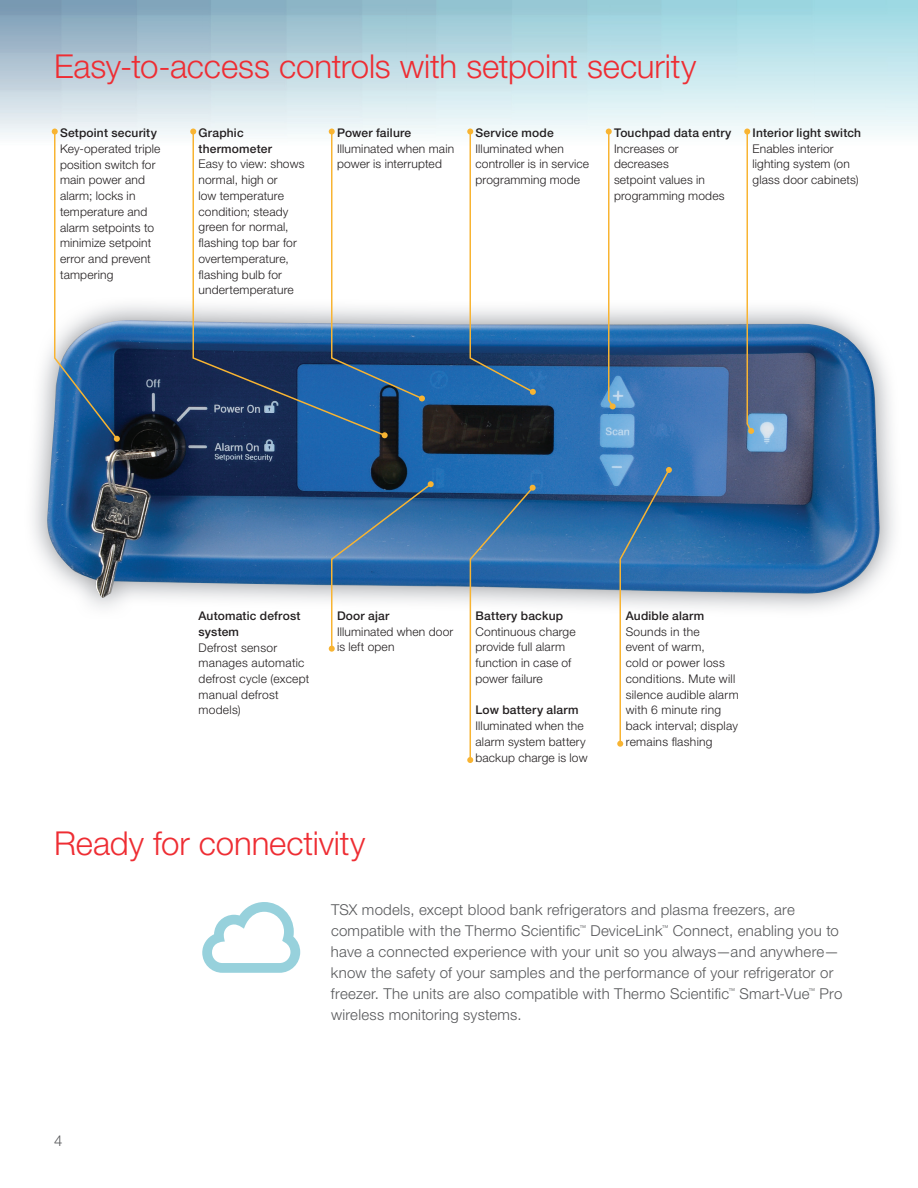
<style>
.page{position:relative;width:918px;height:1188px;background:#fff}
.page>*{position:absolute;margin:0;border:0;box-sizing:border-box;transform-origin:0 0}
.t1{font:300 33px "Helvetica Neue LTW1 G";letter-spacing:-.005em;color:#ee2d33}
.t2{font:300 15px/21px "Helvetica Neue LTW1 G";letter-spacing:.015em;color:#57585a}
.t3{font:300 12px/15.8px "Helvetica Neue LTW1 G";letter-spacing:.015em;color:#231f20}
.t4{font:500 12px/15.8px "Helvetica Neue LTW1 G";letter-spacing:.015em;color:#231f20}
.t5{font:300 6.75px "Helvetica Neue LTW1 G";color:#57585a}
</style>
<div class="page">
<img style="left:46px;top:320px;width:836px;height:278px">
<svg style="left:606px;top:129px;width:10px;height:280px"></svg>
<svg style="left:467px;top:129px;width:69px;height:266px"></svg>
<svg style="left:329px;top:129px;width:96px;height:272px"></svg>
<svg style="left:329px;top:481px;width:105px;height:171px"></svg>
<svg style="left:467px;top:485px;width:69px;height:278px"></svg>
<svg style="left:617px;top:467px;width:55px;height:280px"></svg>
<svg style="left:52px;top:129px;width:68px;height:313px"></svg>
<svg style="left:192px;top:130px;width:195px;height:307px"></svg>
<svg style="left:190px;top:129px;width:6px;height:6px"></svg>
<svg style="left:382px;top:432px;width:6px;height:6px"></svg>
<svg style="left:744px;top:129px;width:10px;height:305px"></svg>
<svg style="left:202px;top:902px;width:98px;height:71px"></svg>
<h1 class="t1" style="left:54px;top:46px;width:644px">Easy-to-access controls with setpoint security</h1>
<p class="t4" style="left:60px;top:125px;width:98px">Setpoint security</p>
<p class="t3" style="left:60px;top:141px;width:102px">Key-operated triple position switch for main power and alarm; locks in temperature and alarm setpoints to minimize setpoint error and prevent tampering</p>
<p class="t4" style="left:199px;top:125px;width:75px">Graphic thermometer</p>
<p class="t3" style="left:199px;top:156px;width:107px">Easy to view: shows normal, high or<br>low temperature condition; steady green for normal, flashing top bar for overtemperature, flashing bulb for undertemperature</p>
<p class="t4" style="left:337px;top:125px;width:76px">Power failure</p>
<p class="t3" style="left:337px;top:140px;width:119px">Illuminated when main power is interrupted</p>
<p class="t4" style="left:476px;top:125px;width:80px">Service mode</p>
<p class="t3" style="left:476px;top:140px;width:115px">Illuminated when controller is in service programming mode</p>
<p class="t4" style="left:614px;top:125px;width:119px">Touchpad data entry</p>
<p class="t3" style="left:614px;top:140px;width:112px">Increases or decreases<br>setpoint values in programming modes</p>
<p class="t4" style="left:753px;top:125px;width:110px">Interior light switch</p>
<p class="t3" style="left:753px;top:140px;width:108px">Enables interior lighting system (on glass door cabinets)</p>
<p class="t4" style="left:199px;top:608px;width:103px">Automatic defrost system</p>
<p class="t3" style="left:199px;top:639px;width:112px">Defrost sensor manages automatic defrost cycle (except manual defrost models)</p>
<p class="t4" style="left:337px;top:608px;width:54px">Door ajar</p>
<p class="t3" style="left:337px;top:623px;width:118px">Illuminated when door is left open</p>
<p class="t4" style="left:476px;top:608px;width:89px">Battery backup</p>
<p class="t3" style="left:476px;top:623px;width:102px">Continuous charge provide full alarm function in case of power failure</p>
<p class="t4" style="left:476px;top:702px;width:105px">Low battery alarm</p>
<p class="t3" style="left:476px;top:718px;width:114px">Illuminated when the alarm system battery backup charge is low</p>
<h1 class="t1" style="left:54px;top:823px;width:313px">Ready for connectivity</h1>
<p class="t4" style="left:626px;top:608px;width:80px">Audible alarm</p>
<p class="t3" style="left:626px;top:623px;width:114px">Sounds in the<br>event of warm,<br>cold or power loss conditions. Mute will silence audible alarm with 6 minute ring back interval; display remains flashing</p>
<p class="t2" style="left:331px;top:899px;width:465px">TSX models, except blood bank refrigerators and plasma freezers, are compatible with the Thermo Scientific</p>
<p class="t2" style="left:331px;top:920px;width:510px;text-indent:342px">Connect, enabling you to have a connected experience with your unit so you always—and anywhere— know the safety of your samples and the performance of your refrigerator or freezer. The units are also compatible with Thermo Scientific</p>
<p class="t5" style="left:579px;top:923px;width:8px">™</p>
<p class="t2" style="left:590px;top:920px;width:74px">DeviceLink</p>
<p class="t5" style="left:662px;top:923px;width:8px">™</p>
<p class="t5" style="left:728px;top:986px;width:8px">™</p>
<p class="t2" style="left:739px;top:983px;width:72px">Smart-Vue</p>
<p class="t5" style="left:809px;top:986px;width:8px">™</p>
<p class="t2" style="left:820px;top:983px;width:24px">Pro</p>
<p class="t2" style="left:54px;top:1130px;width:10px">4</p>
<p class="t2" style="left:331px;top:1004px;width:192px">wireless monitoring systems.</p>
</div>
